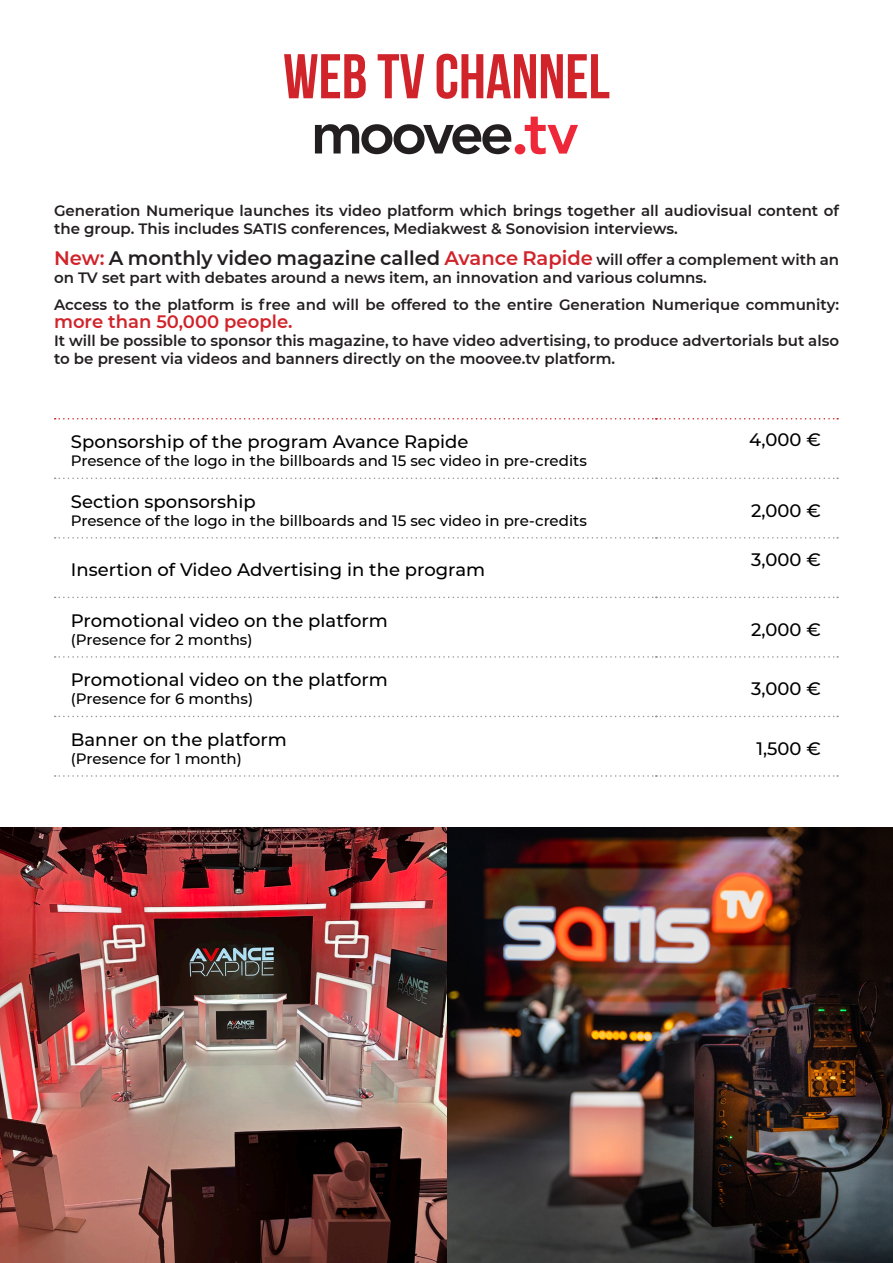
<style>
.page{position:relative;width:893px;height:1263px;background:#fff}
.page>*{position:absolute;margin:0;border:0;box-sizing:border-box;transform-origin:0 0}
.t1{font:700 63px "Bebas Neue";color:#d1232a}
.t2{font:600 19.5px "Montserrat";color:#231f20}
.t3{font:500 18px "Montserrat";color:#000001}
.t4{font:600 18px "Montserrat";color:#d1232a}
.t5{font:600 15px/18px "Montserrat";color:#231f20}
.t6{font:500 15px "Montserrat";color:#000001}
.s1{color:#d1232a}
.s2{font-size:15px}
</style>
<div class="page">
<svg style="left:55px;top:477px;width:783px;height:2px"></svg>
<svg style="left:55px;top:537px;width:783px;height:2px"></svg>
<svg style="left:55px;top:597px;width:783px;height:1px"></svg>
<svg style="left:55px;top:656px;width:783px;height:2px"></svg>
<svg style="left:55px;top:716px;width:783px;height:1px"></svg>
<svg style="left:55px;top:775px;width:783px;height:2px"></svg>
<svg style="left:55px;top:418px;width:783px;height:1px"></svg>
<svg style="left:315px;top:124px;width:196px;height:30px"></svg>
<div style="left:515px;top:144px;width:10px;height:10px;background:#ee2839;border-radius:50%"></div>
<svg style="left:525px;top:117px;width:53px;height:37px"></svg>
<img style="left:446px;top:827px;width:447px;height:436px">
<img style="left:0;top:827px;width:446px;height:436px">
<p class="t1" style="left:283px;top:42px;width:328px">WEB TV CHANNEL</p>
<p class="t5" style="left:54px;top:201px;width:787px">Generation Numerique launches its video platform which brings together all audiovisual content of the group. This includes SATIS conferences, Mediakwest &amp; Sonovision interviews.</p>
<p class="t2" style="left:54px;top:244px;width:786px"><span class="s1">New:</span> A monthly video magazine called <span class="s1">Avance Rapide</span> <span class="s2">will offer a complement with an</span></p>
<p class="t5" style="left:54px;top:268px;width:654px">on TV set part with debates around a news item, an innovation and various columns.</p>
<p class="t5" style="left:54px;top:294px;width:787px">Access to the platform is free and will be offered to the entire Generation Numerique community:</p>
<p class="t4" style="left:54px;top:308px;width:240px">more than 50,000 people.</p>
<p class="t5" style="left:54px;top:330px;width:787px">It will be possible to sponsor this magazine, to have video advertising, to produce advertorials but also to be present via videos and banners directly on the moovee.tv platform.</p>
<p class="t3" style="left:71px;top:429px;width:399px">Sponsorship of the program Avance Rapide</p>
<p class="t6" style="left:71px;top:450px;width:518px">Presence of the logo in the billboards and 15 sec video in pre-credits</p>
<p class="t3" style="left:71px;top:489px;width:186px">Section sponsorship</p>
<p class="t6" style="left:71px;top:510px;width:518px">Presence of the logo in the billboards and 15 sec video in pre-credits</p>
<p class="t3" style="left:71px;top:557px;width:416px">Insertion of Video Advertising in the program</p>
<p class="t3" style="left:71px;top:608px;width:318px">Promotional video on the platform</p>
<p class="t6" style="left:71px;top:629px;width:183px">(Presence for 2 months)</p>
<p class="t3" style="left:71px;top:667px;width:318px">Promotional video on the platform</p>
<p class="t6" style="left:71px;top:689px;width:184px">(Presence for 6 months)</p>
<p class="t3" style="left:71px;top:727px;width:217px">Banner on the platform</p>
<p class="t6" style="left:71px;top:748px;width:172px">(Presence for 1 month)</p>
<p class="t3" style="left:749px;top:427px;width:73px">4,000 €</p>
<p class="t3" style="left:751px;top:498px;width:71px">2,000 €</p>
<p class="t3" style="left:751px;top:546px;width:71px">3,000 €</p>
<p class="t3" style="left:751px;top:617px;width:71px">2,000 €</p>
<p class="t3" style="left:751px;top:676px;width:71px">3,000 €</p>
<p class="t3" style="left:756px;top:736px;width:66px">1,500 €</p>
</div>
